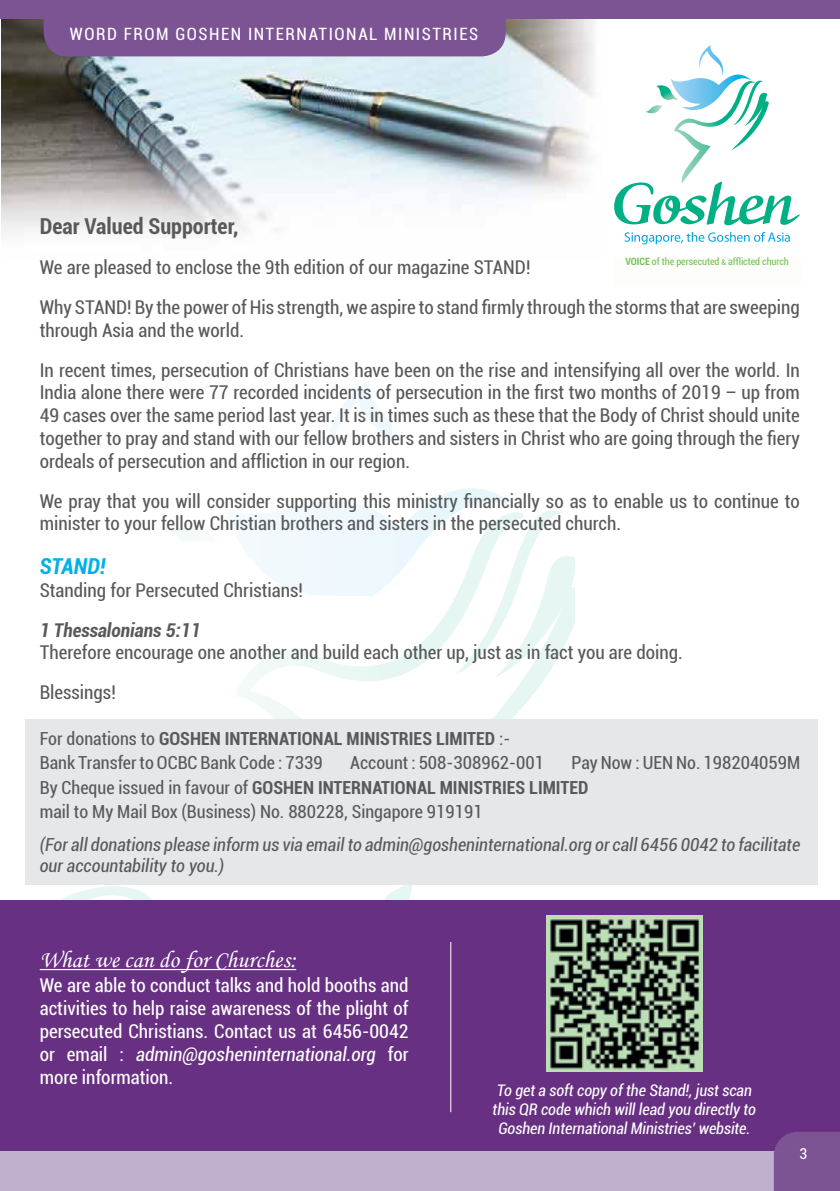
<style>
.page{position:relative;width:840px;height:1191px;background:#fff}
.page>*{position:absolute;margin:0;border:0;box-sizing:border-box;transform-origin:0 0}
.t1{font:24px "Monotype Corsiva";color:#fff}
.t2{font:700 condensed 22px "Roboto";color:#58595b}
.t3{font:italic 700 condensed 22px "Roboto";color:#00b1e8}
.t4{font:condensed 19px/22.8px "Roboto";color:#58595b}
.t5{font:condensed 19px/22.8px "Roboto";color:#fff;text-align:justify}
.t6{font:italic 700 condensed 19px "Roboto";color:#58595b}
.t7{font:condensed 18px/24.4px "Roboto";color:#58595b}
.t8{font:italic condensed 18px/21.6px "Roboto";color:#58595b}
.t9{font:condensed 17px "Roboto";letter-spacing:.09em;color:#fff}
.t10{font:italic condensed 16px/19.2px "Roboto";letter-spacing:-.005em;color:#fff;text-align:center}
.t11{font:condensed 15px "Roboto";color:#fff}
.t12{font:condensed 10px "Roboto";letter-spacing:-.005em;color:#76c153}
.s1{font-weight:700}
.s2{font-size:8px}
.s3{font-style:italic}
</style>
<div class="page">
<img style="left:1px;top:19px;width:593px;height:218px">
<svg style="left:224px;top:488px;width:350px;height:231px"></svg>
<svg style="left:329px;top:380px;width:63px;height:62px"></svg>
<svg style="left:171px;top:528px;width:29px;height:12px"></svg>
<svg style="left:355px;top:884px;width:344px;height:16px"></svg>
<div style="left:0;top:0;width:839px;height:19px;background:#7c5393"></div>
<div style="left:44px;top:19px;width:461px;height:37px;background:#7c5393"></div>
<div style="left:25px;top:719px;width:792px;height:165px;background:#e6e7e8"></div>
<svg style="left:645px;top:45px;width:154px;height:180px"></svg>
<svg style="left:624px;top:232px;width:165px;height:12px"></svg>
<div style="left:613px;top:257px;width:186px;height:29px;background:#fdfdfb"></div>
<div style="left:0;top:900px;width:839px;height:291px;background:#683082"></div>
<img style="left:546px;top:916px;width:156px;height:156px">
<div style="left:0;top:1151px;width:815px;height:40px;background:#c0afcd"></div>
<div style="left:773px;top:1132px;width:66px;height:59px;background:#7c5393"></div>
<hr style="left:40px;top:969px;width:256px;height:1px;background:#fff">
<hr style="left:450px;top:942px;width:1px;height:170px;background:#fff">
<p class="t9" style="left:70px;top:22px;width:409px">WORD FROM GOSHEN INTERNATIONAL MINISTRIES</p>
<p class="t2" style="left:40px;top:211px;width:200px">Dear Valued Supporter,</p>
<p class="t4" style="left:40px;top:247px;width:761px;line-height:39.8px">We are pleased to enclose the 9th edition of our magazine STAND!<br>Why STAND! By the power of His strength, we aspire to stand firmly through the storms that are sweeping</p>
<p class="t4" style="left:40px;top:309px;width:761px;line-height:39.8px">through Asia and the world.<br>In recent times, persecution of Christians have been on the rise and intensifying all over the world. In</p>
<p class="t4" style="left:40px;top:380px;width:761px;text-align:justify">India alone there were 77 recorded incidents of persecution in the first two months of 2019 – up from 49 cases over the same period last year. It is in times such as these that the Body of Christ should unite together to pray and stand with our fellow brothers and sisters in Christ who are going through the fiery ordeals of persecution and affliction in our region.</p>
<p class="t4" style="left:40px;top:489px;width:761px">We pray that you will consider supporting this ministry financially so as to enable us to continue to minister to your fellow Christian brothers and sisters in the persecuted church.</p>
<p class="t3" style="left:40px;top:550px;width:67px">STAND!</p>
<p class="t4" style="left:40px;top:578px;width:264px">Standing for Persecuted Christians!</p>
<p class="t6" style="left:40px;top:616px;width:162px">1 Thessalonians 5:11</p>
<p class="t4" style="left:40px;top:632px;width:644px;line-height:39.8px">Therefore encourage one another and build each other up, just as in fact you are doing.<br>Blessings!</p>
<p class="t12" style="left:625px;top:254px;width:165px"><span class="s1">VOICE</span> of the persecuted <span class="s2">&amp;</span> afflicted church</p>
<p class="t7" style="left:40px;top:725px;width:472px">For donations to <span class="s1">GOSHEN INTERNATIONAL MINISTRIES LIMITED</span> :-<br>Bank Transfer to OCBC Bank Code : 7339</p>
<p class="t7" style="left:40px;top:750px;width:761px;text-indent:531px">Pay Now : UEN No. 198204059M<br>By Cheque issued in favour of <span class="s1">GOSHEN INTERNATIONAL MINISTRIES LIMITED<br></span>mail to My Mail Box (Business) No. 880228, Singapore 919191</p>
<p class="t8" style="left:40px;top:833px;width:761px">(For all donations please inform us via email to admin@gosheninternational.org or call 6456 0042 to facilitate our accountability to you.)</p>
<p class="t7" style="left:350px;top:750px;width:195px">Account : 508-308962-001</p>
<p class="t1" style="left:40px;top:944px;width:258px">What we can do for Churches:</p>
<p class="t5" style="left:40px;top:973px;width:370px">We are able to conduct talks and hold booths and activities to help raise awareness of the plight of persecuted Christians. Contact us at 6456-0042 or email : <span class="s3">admin@gosheninternational.org</span> for more information.</p>
<p class="t10" style="left:492px;top:1080px;width:265px">To get a soft copy of the Stand!, just scan this QR code which will lead you directly to<br>Goshen International Ministries’ website.</p>
<p class="t11" style="left:799px;top:1143px;width:9px">3</p>
</div>
